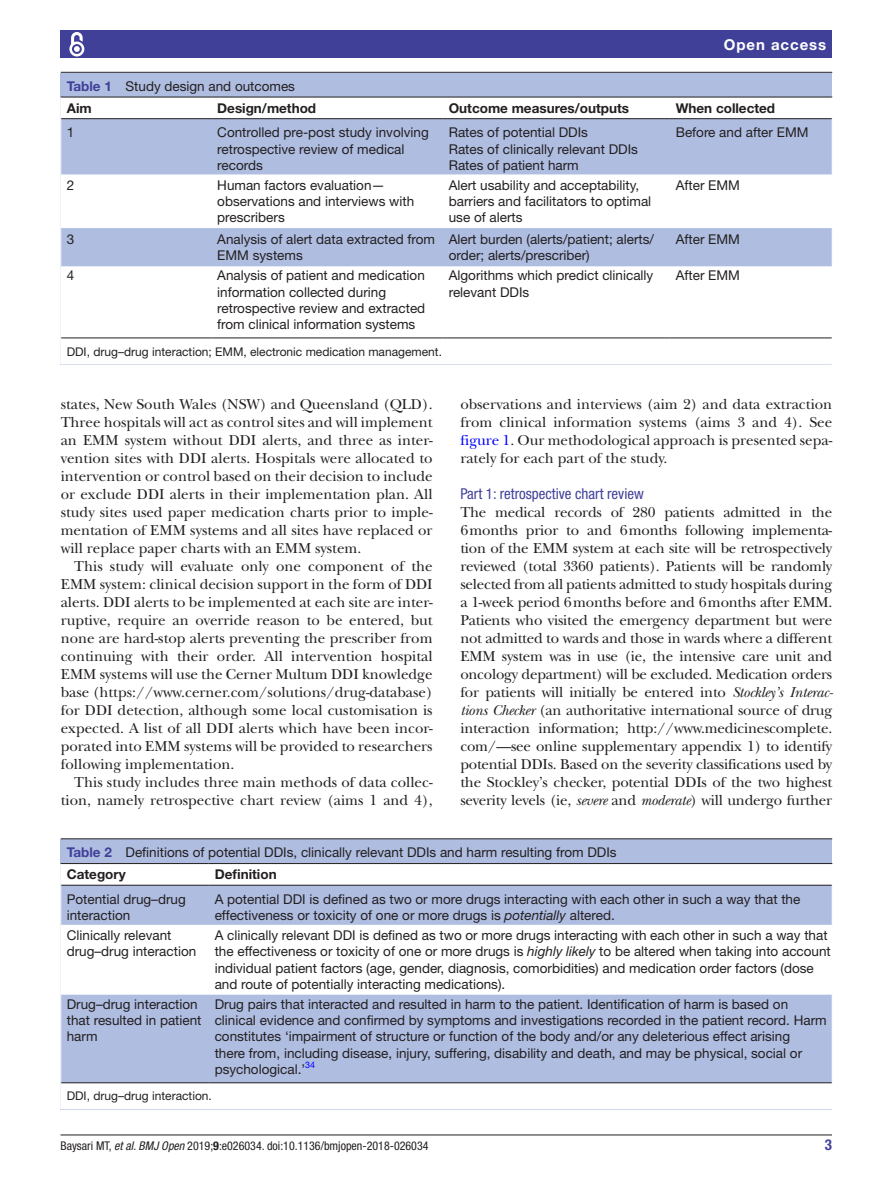
<style>
.page{position:relative;width:893px;height:1191px;background:#fff}
.page>*{position:absolute;margin:0;border:0;box-sizing:border-box;transform-origin:0 0}
.t1{font:15px/18px "New Baskerville";color:#231f20;text-align:justify}
.t2{font:condensed 15px "Helvetica Neue LT Std";color:#414099}
.t3{font:700 15px "Helvetica Neue LT Std";letter-spacing:.065em;color:#fff}
.t4{font:700 condensed 15px "Helvetica Neue LT Std";color:#414099}
.t5{font:13.5px/16.2px "Helvetica Neue LT Std";color:#231f20}
.t6{font:700 13.5px "Helvetica Neue LT Std";color:#231f20}
.t7{font:12px "Helvetica Neue LT Std";color:#231f20}
.t8{font:condensed 12px "Helvetica Neue LT Std";color:#231f20}
.t9{font:9px "Helvetica Neue LT Std";color:#00f}
.s1{font-weight:700;color:#414099}
.s2{font-weight:700}
.s3{color:#00f}
.s4{font-style:italic}
</style>
<div class="page">
<hr style="left:61px;top:1134px;width:771px;height:1px;background:#231f20">
<div style="left:61px;top:31px;width:771px;height:27px;background:#414099"></div>
<svg style="left:69px;top:32px;width:16px;height:25px"></svg>
<div style="left:61px;top:73px;width:771px;height:291px;background:#afbde1"></div>
<hr style="left:61px;top:72px;width:771px;height:1px;background:#231f20">
<div style="left:61px;top:98px;width:771px;height:266px;background:#fff"></div>
<svg style="left:61px;top:119px;width:771px;height:147px"></svg>
<hr style="left:61px;top:97px;width:150px;height:1px;background:#231f20">
<hr style="left:61px;top:118px;width:150px;height:1px;background:#231f20">
<hr style="left:211px;top:97px;width:232px;height:1px;background:#231f20">
<hr style="left:211px;top:118px;width:232px;height:1px;background:#231f20">
<hr style="left:443px;top:97px;width:227px;height:1px;background:#231f20">
<hr style="left:443px;top:118px;width:227px;height:1px;background:#231f20">
<hr style="left:670px;top:97px;width:162px;height:1px;background:#231f20">
<hr style="left:670px;top:118px;width:162px;height:1px;background:#231f20">
<hr style="left:211px;top:337px;width:232px;height:1px;background:#231f20">
<hr style="left:443px;top:337px;width:227px;height:1px;background:#231f20">
<hr style="left:670px;top:337px;width:162px;height:1px;background:#231f20">
<hr style="left:61px;top:337px;width:150px;height:1px;background:#231f20">
<svg style="left:60px;top:97px;width:1px;height:22px"></svg>
<svg style="left:60px;top:338px;width:1px;height:26px"></svg>
<hr style="left:67px;top:355px;width:765px;height:1px;background:#fff">
<div style="left:61px;top:839px;width:771px;height:270px;background:#afbde1"></div>
<hr style="left:61px;top:838px;width:771px;height:1px;background:#231f20">
<div style="left:61px;top:864px;width:771px;height:245px;background:#fff"></div>
<svg style="left:61px;top:886px;width:771px;height:196px"></svg>
<hr style="left:61px;top:863px;width:148px;height:1px;background:#231f20">
<hr style="left:61px;top:885px;width:148px;height:1px;background:#231f20">
<hr style="left:209px;top:863px;width:623px;height:1px;background:#231f20">
<hr style="left:209px;top:885px;width:623px;height:1px;background:#231f20">
<hr style="left:209px;top:1082px;width:623px;height:1px;background:#231f20">
<hr style="left:61px;top:1082px;width:148px;height:1px;background:#231f20">
<svg style="left:60px;top:864px;width:1px;height:21px"></svg>
<svg style="left:60px;top:1082px;width:1px;height:27px"></svg>
<hr style="left:67px;top:1099px;width:765px;height:2px;background:#fff">
<p class="t3" style="left:724px;top:35px;width:104px">Open access</p>
<p class="t5" style="left:67px;top:75px;width:230px;line-height:22px"><span class="s1">Table 1</span> Study design and outcomes<br><span class="s2">Aim</span></p>
<p class="t6" style="left:217px;top:99px;width:100px">Design/method</p>
<p class="t6" style="left:449px;top:99px;width:182px">Outcome measures/outputs</p>
<p class="t6" style="left:676px;top:99px;width:101px">When collected</p>
<p class="t5" style="left:67px;top:124px;width:9px">1</p>
<p class="t5" style="left:217px;top:124px;width:213px">Controlled pre-post study involving retrospective review of medical records</p>
<p class="t5" style="left:449px;top:124px;width:191px">Rates of potential DDIs<br>Rates of clinically relevant DDIs<br>Rates of patient harm</p>
<p class="t5" style="left:676px;top:124px;width:134px">Before and after EMM</p>
<p class="t5" style="left:67px;top:177px;width:9px">2</p>
<p class="t5" style="left:217px;top:177px;width:198px">Human factors evaluation— observations and interviews with prescribers</p>
<p class="t5" style="left:449px;top:177px;width:204px">Alert usability and acceptability, barriers and facilitators to optimal use of alerts</p>
<p class="t5" style="left:676px;top:177px;width:66px">After EMM</p>
<p class="t5" style="left:67px;top:231px;width:9px">3</p>
<p class="t5" style="left:217px;top:231px;width:219px">Analysis of alert data extracted from<br>EMM systems</p>
<p class="t5" style="left:449px;top:231px;width:207px">Alert burden (alerts/patient; alerts/ order; alerts/prescriber)</p>
<p class="t5" style="left:676px;top:231px;width:66px">After EMM</p>
<p class="t5" style="left:67px;top:267px;width:9px">4</p>
<p class="t5" style="left:217px;top:267px;width:210px">Analysis of patient and medication information collected during retrospective review and extracted from clinical information systems</p>
<p class="t5" style="left:449px;top:267px;width:206px">Algorithms which predict clinically relevant DDIs</p>
<p class="t5" style="left:676px;top:267px;width:66px">After EMM</p>
<p class="t7" style="left:67px;top:344px;width:377px">DDI, drug–drug interaction; EMM, electronic medication management.</p>
<p class="t1" style="left:61px;top:395px;width:373px">states, New South Wales (NSW) and Queensland (QLD).<br>Three hospitals will act as control sites and will implement an EMM system without DDI alerts, and three as inter&shy;vention sites with DDI alerts. Hospitals were allocated to intervention or control based on their decision to include or exclude DDI alerts in their implementation plan. All study sites used paper medication charts prior to imple&shy;mentation of EMM systems and all sites have replaced or will replace paper charts with an EMM system.</p>
<p class="t1" style="left:61px;top:557px;width:373px;text-indent:14px">This study will evaluate only one component of the EMM system: clinical decision support in the form of DDI alerts. DDI alerts to be implemented at each site are inter&shy;ruptive, require an override reason to be entered, but none are hard-stop alerts preventing the prescriber from continuing with their order. All intervention hospital EMM systems will use the Cerner Multum DDI knowledge base (https://www.cerner.com/solutions/drug-database) for DDI detection, although some local customisation is expected. A list of all DDI alerts which have been incor&shy;porated into EMM systems will be provided to researchers following implementation.</p>
<p class="t1" style="left:61px;top:773px;width:373px;text-align:right">This study includes three main methods of data collec&shy;tion, namely retrospective chart review (aims 1 and 4),</p>
<p class="t1" style="left:460px;top:395px;width:373px">observations and interviews (aim 2) and data extraction from clinical information systems (aims 3 and 4). See <span class="s3">figure 1</span>. Our methodological approach is presented sepa&shy;rately for each part of the study.</p>
<p class="t2" style="left:460px;top:485px;width:185px">Part 1: retrospective chart review</p>
<p class="t1" style="left:460px;top:503px;width:374px">The medical records of 280 patients admitted in the 6months prior to and 6months following implementa&shy;tion of the EMM system at each site will be retrospectively reviewed (total 3360 patients). Patients will be randomly selected from all patients admitted to study hospitals during a 1-week period 6months before and 6months after EMM.<br>Patients who visited the emergency department but were not admitted to wards and those in wards where a different EMM system was in use (ie, the intensive care unit and oncology department) will be excluded. Medication orders for patients will initially be entered into <span class="s4">Stockley’s Interac&shy;tions Checker</span> (an authoritative international source of drug interaction information; http://www.medicinescomplete. com/—see online supplementary appendix 1) to identify potential DDIs. Based on the severity classifications used by the Stockley’s checker, potential DDIs of the two highest severity levels (ie, <span class="s4">severe</span> and <span class="s4">moderate</span>) will undergo further</p>
<p class="t5" style="left:67px;top:841px;width:551px;line-height:22px"><span class="s1">Table 2</span> Definitions of potential DDIs, clinically relevant DDIs and harm resulting from DDIs<br><span class="s2">Category</span></p>
<p class="t6" style="left:215px;top:866px;width:63px">Definition</p>
<p class="t5" style="left:67px;top:890px;width:121px">Potential drug–drug interaction</p>
<p class="t5" style="left:215px;top:890px;width:587px">A potential DDI is defined as two or more drugs interacting with each other in such a way that the effectiveness or toxicity of one or more drugs is <span class="s4">potentially</span> altered.</p>
<p class="t5" style="left:67px;top:927px;width:131px">Clinically relevant drug–drug interaction</p>
<p class="t5" style="left:215px;top:927px;width:618px">A clinically relevant DDI is defined as two or more drugs interacting with each other in such a way that the effectiveness or toxicity of one or more drugs is <span class="s4">highly likely</span> to be altered when taking into account individual patient factors (age, gender, diagnosis, comorbidities) and medication order factors (dose and route of potentially interacting medications).</p>
<p class="t5" style="left:67px;top:996px;width:136px">Drug–drug interaction that resulted in patient harm</p>
<p class="t5" style="left:215px;top:996px;width:613px">Drug pairs that interacted and resulted in harm to the patient. Identification of harm is based on clinical evidence and confirmed by symptoms and investigations recorded in the patient record. Harm constitutes ‘impairment of structure or function of the body and/or any deleterious effect arising<br>there from, including disease, injury, suffering, disability and death, and may be physical, social or psychological.’</p>
<p class="t9" style="left:305px;top:1059px;width:11px">34</p>
<p class="t7" style="left:67px;top:1089px;width:147px">DDI, drug–drug interaction.</p>
<p class="t8" style="left:61px;top:1138px;width:370px">Baysari MT, <span class="s4">et al</span>. <span class="s4">BMJ Open</span> 2019;<span class="s2">9</span>:e026034. doi:10.1136/bmjopen-2018-026034</p>
<p class="t4" style="left:825px;top:1135px;width:9px">3</p>
</div>
